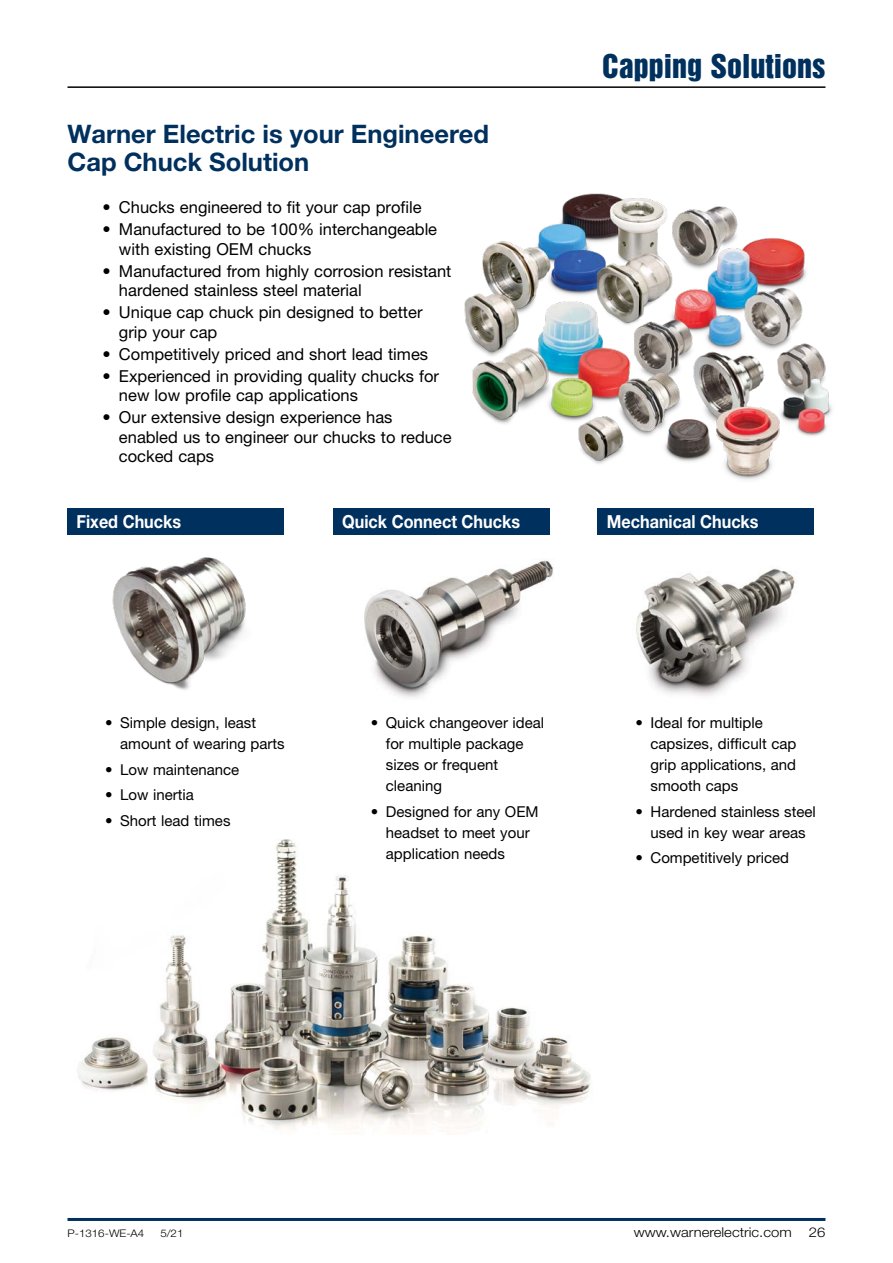
<style>
.page{position:relative;width:893px;height:1263px;background:#fff}
.page>*{position:absolute;margin:0;border:0;box-sizing:border-box;transform-origin:0 0}
.Page_Heads{font:30px "Helvetica Inserat LT Std";color:#00305e}
.t1{font:700 25.5px "Helvetica Neue LT Std";color:#00305e}
.t2{font:700 18px "Helvetica Neue LT Std";color:#fff;scale:.9 1}
.Captions{font:16.5px/19.5px "Helvetica Neue LT Std";color:#000}
.Captions-2{font:15px/21px "Helvetica Neue LT Std";color:#000}
.t3{font:300 13.5px "Helvetica Neue LT Std";color:#000;scale:1.1 1}
.t4{font:300 10.5px "Helvetica Neue LT Std";color:#000;scale:1.1 1}
</style>
<div class="page">
<hr style="left:68px;top:1218px;width:757px;height:3px;background:#00305e">
<hr style="left:68px;top:86px;width:757px;height:2px;background:#000">
<img style="left:78px;top:839px;width:513px;height:295px">
<img style="left:464px;top:193px;width:368px;height:287px">
<img style="left:81px;top:534px;width:179px;height:156px">
<img style="left:364px;top:560px;width:190px;height:138px">
<img style="left:636px;top:568px;width:159px;height:128px">
<div style="left:68px;top:508px;width:216px;height:26px;background:#00305e"></div>
<div style="left:333px;top:508px;width:216px;height:26px;background:#00305e"></div>
<div style="left:598px;top:508px;width:216px;height:26px;background:#00305e"></div>
<p class="t1" style="left:68px;top:118px;width:423px">Warner Electric is your Engineered</p>
<p class="t1" style="left:68px;top:146px;width:243px">Cap Chuck Solution</p>
<p class="Captions" style="left:102px;top:198px;width:321px">• Chucks engineered to fit your cap profile</p>
<p class="Captions" style="left:119px;top:220px;width:320px;text-indent:-16px">• Manufactured to be 100% interchangeable with existing OEM chucks</p>
<p class="Captions" style="left:119px;top:261px;width:334px;text-indent:-16px">• Manufactured from highly corrosion resistant hardened stainless steel material</p>
<p class="Captions" style="left:119px;top:302px;width:305px;text-indent:-16px">• Unique cap chuck pin designed to better grip your cap</p>
<p class="Captions" style="left:102px;top:344px;width:327px">• Competitively priced and short lead times</p>
<p class="Captions" style="left:119px;top:366px;width:322px;text-indent:-16px">• Experienced in providing quality chucks for new low profile cap applications</p>
<p class="Captions" style="left:119px;top:407px;width:334px;text-indent:-16px">• Our extensive design experience has enabled us to engineer our chucks to reduce cocked caps</p>
<p class="Page_Heads" style="left:602px;top:48px;width:225px">Capping Solutions</p>
<p class="t2" style="left:77px;top:511px;width:118px">Fixed Chucks</p>
<p class="t2" style="left:342px;top:511px;width:199px">Quick Connect Chucks</p>
<p class="t2" style="left:607px;top:511px;width:170px">Mechanical Chucks</p>
<p class="Captions-2" style="left:120px;top:712px;width:166px;text-indent:-15px">• Simple design, least amount of wearing parts</p>
<p class="Captions-2" style="left:105px;top:759px;width:136px">• Low maintenance</p>
<p class="Captions-2" style="left:105px;top:784px;width:90px">• Low inertia</p>
<p class="Captions-2" style="left:105px;top:810px;width:127px">• Short lead times</p>
<p class="Captions-2" style="left:386px;top:712px;width:160px;text-indent:-15px">• Quick changeover ideal for multiple package sizes or frequent cleaning</p>
<p class="Captions-2" style="left:386px;top:801px;width:154px;text-indent:-15px">• Designed for any OEM headset to meet your application needs</p>
<p class="Captions-2" style="left:650px;top:712px;width:147px;text-indent:-15px">• Ideal for multiple capsizes, difficult cap grip applications, and smooth caps</p>
<p class="Captions-2" style="left:635px;top:801px;width:182px;text-align:center">• Hardened stainless steel used in key wear areas</p>
<p class="Captions-2" style="left:635px;top:847px;width:155px">• Competitively priced</p>
<p class="t4" style="left:68px;top:1226px;width:71px">P-1316-WE-A4</p>
<p class="t4" style="left:160px;top:1226px;width:23px">5/21</p>
<p class="t3" style="left:634px;top:1223px;width:145px">www.warnerelectric.com</p>
<p class="t3" style="left:809px;top:1223px;width:17px">26</p>
</div>
